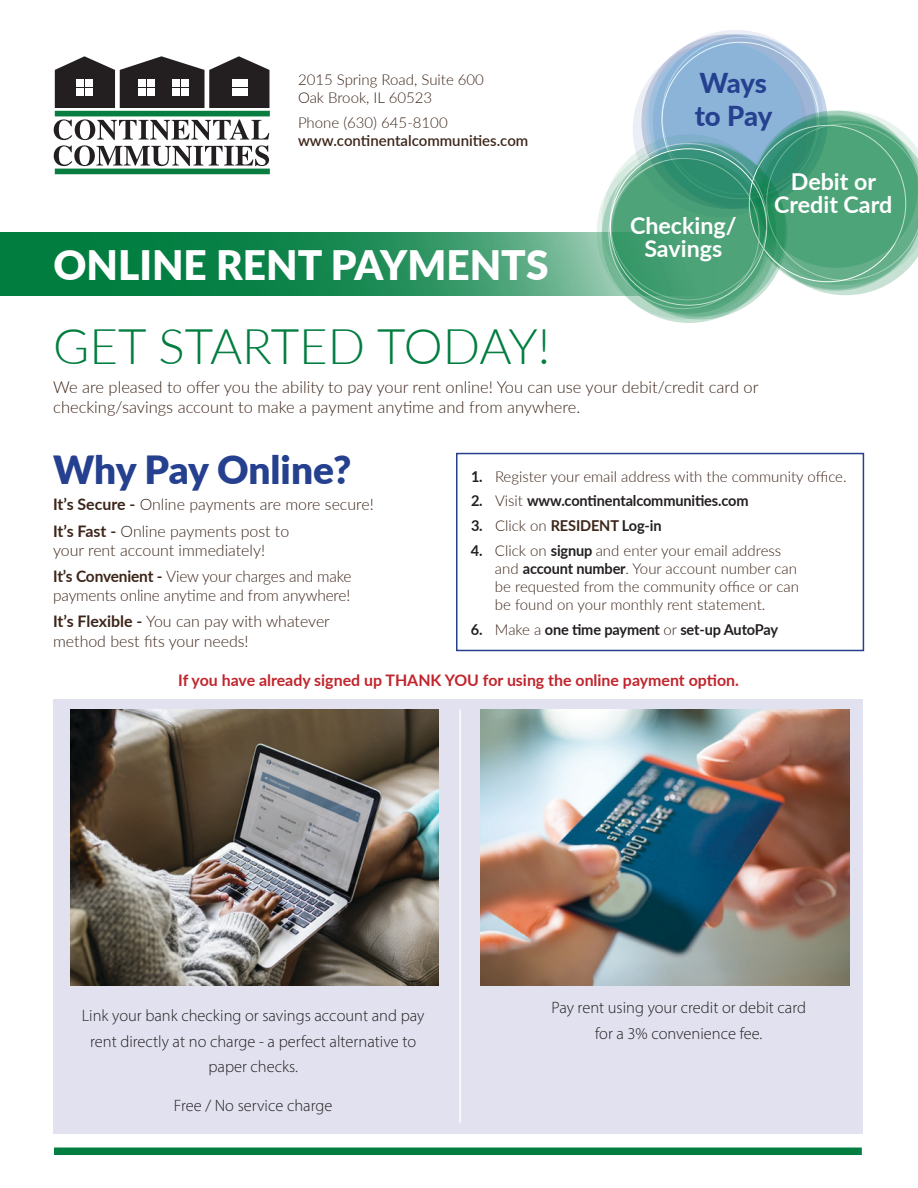
<style>
.page{position:relative;width:918px;height:1188px;background:#fff}
.page>*{position:absolute;margin:0;border:0;box-sizing:border-box;transform-origin:0 0}
.t1{font:300 49.35px "Lato";color:#017d40}
.t2{font:900 40.65px "Lato";color:#fff}
.t3{font:900 38.85px "Lato";letter-spacing:-.005em;color:#25408f}
.t4{font:800 27.45px/33px "Lato";letter-spacing:-.015em;color:#25408f}
.t5{font:700 23.25px/23.2px "Lato";color:#fff;text-align:center}
.t6{font:300 16.5px/25.5px "Myriad Pro";color:#231f20;text-align:center}
.t7{font:300 16.5px/19.8px "Lato";color:#3c2519}
.t8{font:300 15.9px/26.2px "Lato";color:#3c2519}
.t9{font:700 15.9px "Lato";color:#c1242c}
.t10{font:300 15px/18px "Lato";color:#3c2519}
.t11{font:700 15px "Lato";letter-spacing:-.01em;color:#231f20}
.t12{font:600 15px "Lato";color:#3c2519}
.s1{font-weight:700}
.s2{font-weight:700;color:#231f20}
.s3{font-weight:300;color:#3c2519}
.s4{color:#3c2519}
</style>
<div class="page">
<svg style="left:0;top:233px;width:625px;height:63px;background:#238e5a"></svg>
<div style="left:53px;top:699px;width:810px;height:434px;background:#e1e1ef"></div>
<hr style="left:459px;top:710px;width:2px;height:413px;background:#fff">
<div style="left:54px;top:1148px;width:808px;height:7px;background:#017d40"></div>
<svg style="left:55px;top:56px;width:214px;height:52px"></svg>
<svg style="left:54px;top:119px;width:215px;height:47px"></svg>
<div style="left:55px;top:111px;width:215px;height:5px;background:#077d40"></div>
<div style="left:55px;top:169px;width:215px;height:5px;background:#077d40"></div>
<div style="left:76px;top:79px;width:8px;height:8px;background:#fff"></div>
<div style="left:85px;top:79px;width:8px;height:8px;background:#fff"></div>
<div style="left:76px;top:88px;width:8px;height:7px;background:#fff"></div>
<div style="left:85px;top:88px;width:8px;height:7px;background:#fff"></div>
<div style="left:138px;top:79px;width:8px;height:8px;background:#fff"></div>
<div style="left:147px;top:79px;width:8px;height:8px;background:#fff"></div>
<div style="left:138px;top:88px;width:8px;height:7px;background:#fff"></div>
<div style="left:147px;top:88px;width:8px;height:7px;background:#fff"></div>
<div style="left:172px;top:79px;width:8px;height:8px;background:#fff"></div>
<div style="left:181px;top:79px;width:8px;height:8px;background:#fff"></div>
<div style="left:172px;top:88px;width:8px;height:7px;background:#fff"></div>
<div style="left:181px;top:88px;width:8px;height:7px;background:#fff"></div>
<div style="left:232px;top:79px;width:7px;height:8px;background:#fff"></div>
<div style="left:241px;top:79px;width:7px;height:8px;background:#fff"></div>
<div style="left:232px;top:88px;width:7px;height:7px;background:#fff"></div>
<div style="left:241px;top:88px;width:7px;height:7px;background:#fff"></div>
<svg style="left:633px;top:42px;width:174px;height:175px"></svg>
<div style="left:646px;top:42px;width:156px;height:157px;background:#9ebfdd;border-radius:50%"></div>
<img style="left:481px;top:710px;width:368px;height:275px">
<img style="left:70px;top:710px;width:369px;height:275px">
<div style="left:456px;top:453px;width:408px;height:198px;border:2px solid #25408f"></div>
<svg style="left:653px;top:34px;width:175px;height:175px;background:#93b7da"></svg>
<svg style="left:602px;top:134px;width:174px;height:175px"></svg>
<svg style="left:597px;top:145px;width:174px;height:174px"></svg>
<svg style="left:602px;top:148px;width:174px;height:175px;background:#9dccb5"></svg>
<svg style="left:613px;top:145px;width:174px;height:174px;background:#62aa94"></svg>
<svg style="left:749px;top:111px;width:169px;height:184px"></svg>
<svg style="left:755px;top:111px;width:163px;height:157px;background:#4ba179"></svg>
<svg style="left:611px;top:158px;width:156px;height:156px;background:#479e76"></svg>
<p class="t10" style="left:298px;top:70px;width:188px">2015 Spring Road, Suite 600<br>Oak Brook, IL 60523</p>
<p class="t10" style="left:298px;top:113px;width:151px">Phone (630) 645-8100</p>
<p class="t12" style="left:298px;top:130px;width:232px">www.continentalcommunities.com</p>
<h2 class="t2" style="left:53px;top:234px;width:497px">ONLINE RENT PAYMENTS</h2>
<h3 class="t4" style="left:695px;top:65px;width:79px">Ways to Pay</h3>
<h3 class="t5" style="left:630px;top:213px;width:108px">Checking/<br>Savings</h3>
<h3 class="t5" style="left:774px;top:169px;width:120px">Debit or<br>Credit Card</h3>
<h1 class="t1" style="left:53px;top:312px;width:499px">GET STARTED TODAY!</h1>
<p class="t7" style="left:53px;top:377px;width:707px">We are pleased to offer you the ability to pay your rent online! You can use your debit/credit card or checking/savings account to make a payment anytime and from anywhere.</p>
<h3 class="t3" style="left:53px;top:441px;width:300px">Why Pay Online?</h3>
<p class="t8" style="left:53px;top:491px;width:322px"><span class="s1">It’s Secure -</span> Online payments are more secure!<br><span class="s1">It’s Fast -</span> Online payments post to</p>
<p class="t8" style="left:53px;top:536px;width:300px">your rent account immediately!<br><span class="s1">It’s Convenient -</span> View your charges and make</p>
<p class="t8" style="left:53px;top:582px;width:299px">payments online anytime and from anywhere!<br><span class="s1">It’s Flexible -</span> You can pay with whatever</p>
<p class="t8" style="left:53px;top:627px;width:197px">method best fits your needs!</p>
<p class="t9" style="left:178px;top:668px;width:562px">If you have already signed up THANK YOU for using the online payment option.</p>
<p class="t10" style="left:471px;top:467px;width:377px"><span class="s2">1.</span> Register your email address with the community office.</p>
<p class="t11" style="left:471px;top:490px;width:279px">2. <span class="s3">Visit</span> www.continentalcommunities.com</p>
<p class="t11" style="left:471px;top:515px;width:192px">3. <span class="s3">Click on</span> <span class="s4">RESIDENT</span> Log-in</p>
<p class="t10" style="left:495px;top:541px;width:305px;text-indent:-24px"><span class="s2">4.</span> Click on <span class="s2">signup</span> and enter your email address and <span class="s2">account number</span>. Your account number can be requested from the community office or can be found on your monthly rent statement.</p>
<p class="t11" style="left:471px;top:618px;width:309px">6. <span class="s3">Make a</span> one time payment <span class="s3">or</span> set-up AutoPay</p>
<p class="t6" style="left:82px;top:1003px;width:344px">Link your bank checking or savings account and pay rent directly at no charge - a perfect alternative to paper checks.</p>
<p class="t6" style="left:174px;top:1093px;width:160px">Free / No service charge</p>
<p class="t6" style="left:552px;top:995px;width:256px">Pay rent using your credit or debit card for a 3% convenience fee.</p>
</div>
